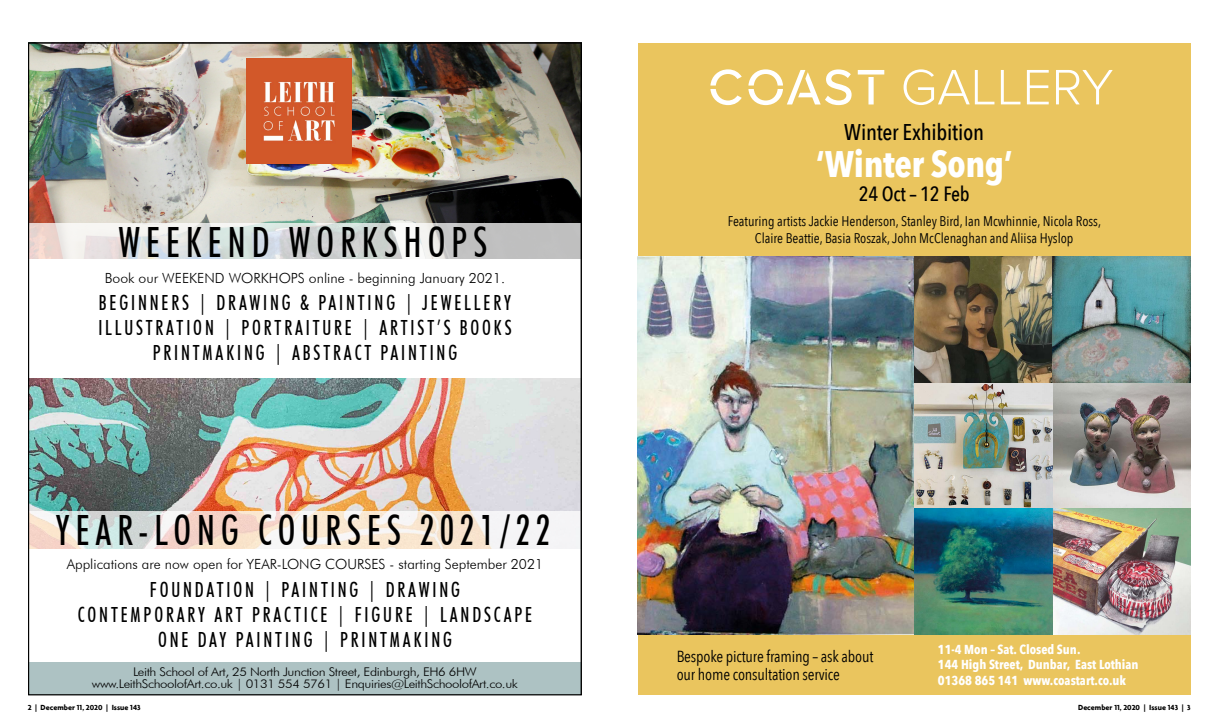
<style>
.page{position:relative;width:1219px;height:723px;background:#fff}
.page>*{position:absolute;margin:0;border:0;box-sizing:border-box;transform-origin:0 0}
.t1{font:500 condensed 41.8px "Futura BT";letter-spacing:.17em;color:#000;scale:.86 1}
.t2{font:700 36.9px "Avenir Next Condensed";letter-spacing:-.01em;color:#fff}
.t3{font:500 22.7px "Avenir Next Condensed";letter-spacing:-.01em;color:#000}
.t4{font:500 condensed 20.9px/25px "Futura BT";letter-spacing:.16em;color:#000;text-align:center;scale:.86 1}
.t5{font:500 20.6px "Avenir Next Condensed";letter-spacing:-.01em;color:#000}
.t6{font:16px/18px "Avenir Next Condensed";letter-spacing:-.01em;color:#000}
.t7{font:14px/16.8px "Avenir Next Condensed";color:#000;text-align:center}
.t8{font:300 14px "Futura BT";color:#000}
.t9{font:700 13px/15.6px "Avenir Next Condensed";color:#fff}
.t10{font:300 12px/12px "Futura BT";letter-spacing:-.03em;color:#000;text-align:center;scale:1.1 1}
.t11{font:700 8px "Agenda";color:#000}
</style>
<div class="page">
<div style="left:638px;top:43px;width:553px;height:651px;background:#eac55e"></div>
<img style="left:638px;top:256px;width:553px;height:379px">
<svg style="left:710px;top:69px;width:174px;height:36px"></svg>
<svg style="left:903px;top:69px;width:210px;height:36px"></svg>
<div style="left:29px;top:662px;width:552px;height:33px;background:#adc2c3"></div>
<img style="left:31px;top:45px;width:548px;height:178px">
<img style="left:247px;top:58px;width:105px;height:105px">
<svg style="left:31px;top:223px;width:548px;height:36px"></svg>
<img style="left:31px;top:379px;width:548px;height:132px">
<svg style="left:31px;top:511px;width:548px;height:38px"></svg>
<h1 class="t1" style="left:118px;top:217px;width:430px">WEEKEND WORKSHOPS</h1>
<p class="t8" style="left:105px;top:270px;width:402px">Book our WEEKEND WORKHOPS online - beginning January 2021.</p>
<p class="t4" style="left:98px;top:290px;width:482px">BEGINNERS | DRAWING &amp; PAINTING | JEWELLERY<br>ILLUSTRATION | PORTRAITURE | ARTIST’S BOOKS<br>PRINTMAKING | ABSTRACT PAINTING</p>
<h1 class="t1" style="left:56px;top:505px;width:576px">YEAR-LONG COURSES 2021/22</h1>
<p class="t8" style="left:67px;top:556px;width:478px">Applications are now open for YEAR-LONG COURSES - starting September 2021</p>
<p class="t4" style="left:78px;top:576px;width:530px">FOUNDATION | PAINTING | DRAWING<br>CONTEMPORARY ART PRACTICE | FIGURE | LANDSCAPE<br>ONE DAY PAINTING | PRINTMAKING</p>
<p class="t10" style="left:92px;top:666px;width:389px">Leith School of Art, 25 North Junction Street, Edinburgh, EH6 6HW www.LeithSchoolofArt.co.uk | 0131 554 5761 | Enquiries@LeithSchoolofArt.co.uk</p>
<p class="t3" style="left:844px;top:118px;width:141px">Winter Exhibition</p>
<h2 class="t2" style="left:816px;top:141px;width:198px">‘Winter Song’</h2>
<p class="t5" style="left:859px;top:182px;width:112px">24 Oct – 12 Feb</p>
<p class="t7" style="left:728px;top:212px;width:375px">Featuring artists Jackie Henderson, Stanley Bird, Ian Mcwhinnie, Nicola Ross,<br>Claire Beattie, Basia Roszak, John McClenaghan and Aliisa Hyslop</p>
<p class="t6" style="left:677px;top:647px;width:198px">Bespoke picture framing – ask about our home consultation service</p>
<p class="t9" style="left:938px;top:641px;width:202px">11-4 Mon – Sat. Closed Sun.<br>144 High Street, Dunbar, East Lothian<br>01368 865 141 www.coastart.co.uk</p>
<p class="t11" style="left:28px;top:703px;width:114px">2 | December 11, 2020 | Issue 143</p>
<p class="t11" style="left:1078px;top:702px;width:114px">December 11, 2020 | Issue 143 | 3</p>
</div>
